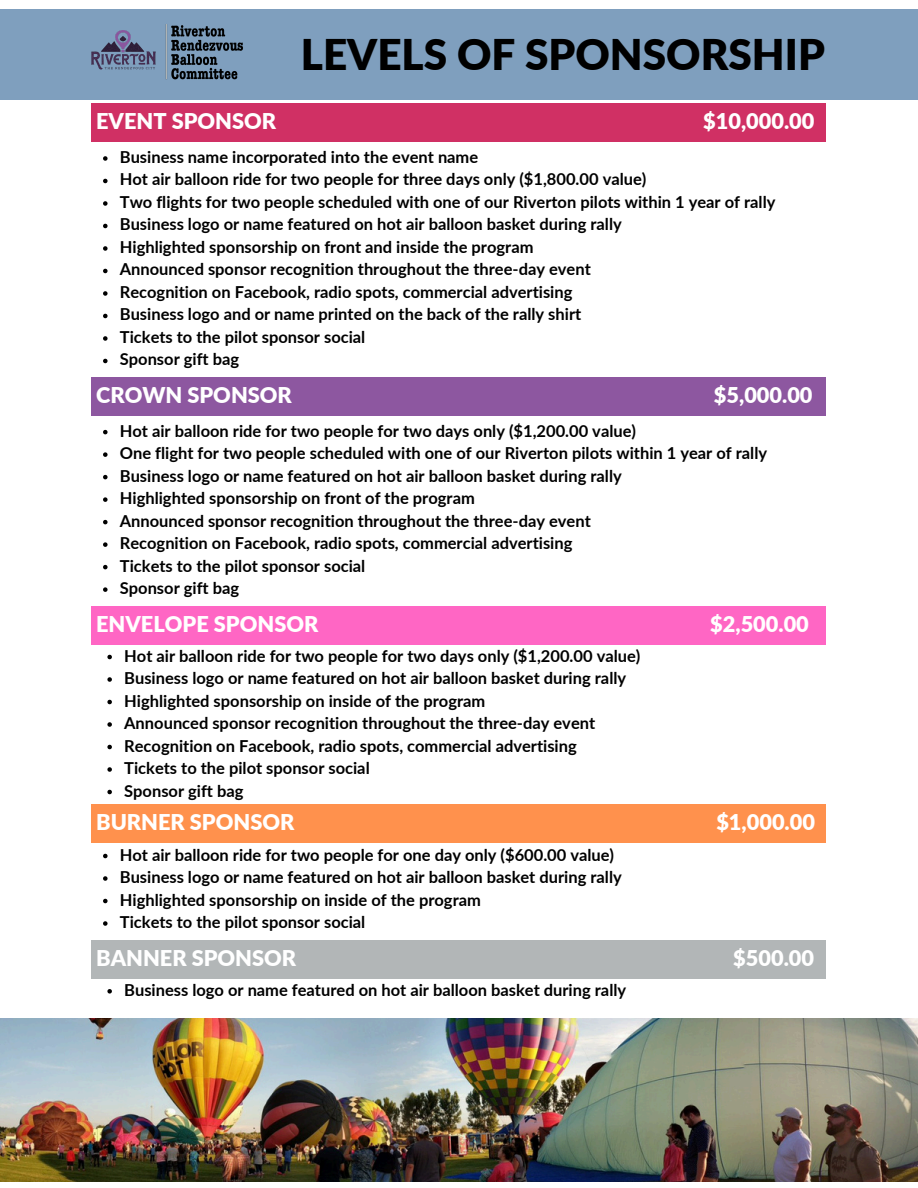
<style>
.page{position:relative;width:918px;height:1188px;background:#fff}
.page>*{position:absolute;margin:0;border:0;box-sizing:border-box;transform-origin:0 0}
.t1{font:900 42.3px "Lato";color:#000}
.t2{font:900 21.75px "Lato";color:#fff}
.t3{font:700 16.5px "Lato";color:#000}
</style>
<div class="page">
<div style="left:0;top:9px;width:918px;height:91px;background:#7f9fbe"></div>
<div style="left:92px;top:104px;width:734px;height:38px;background:#d03064"></div>
<div style="left:92px;top:377px;width:734px;height:39px;background:#8d57a0"></div>
<div style="left:92px;top:606px;width:734px;height:38px;background:#ff66c4"></div>
<div style="left:92px;top:805px;width:734px;height:38px;background:#ff914d"></div>
<div style="left:92px;top:940px;width:734px;height:38px;background:#b2b6b7"></div>
<img style="left:0;top:1018px;width:918px;height:163px">
<img style="left:92px;top:24px;width:151px;height:56px">
<svg style="left:103px;top:156px;width:5px;height:5px"></svg>
<svg style="left:103px;top:179px;width:5px;height:4px"></svg>
<svg style="left:103px;top:201px;width:5px;height:5px"></svg>
<svg style="left:103px;top:224px;width:5px;height:4px"></svg>
<svg style="left:103px;top:246px;width:5px;height:5px"></svg>
<svg style="left:103px;top:269px;width:5px;height:4px"></svg>
<svg style="left:103px;top:291px;width:5px;height:5px"></svg>
<svg style="left:103px;top:314px;width:5px;height:4px"></svg>
<svg style="left:103px;top:336px;width:5px;height:5px"></svg>
<svg style="left:103px;top:359px;width:5px;height:4px"></svg>
<svg style="left:103px;top:430px;width:5px;height:4px"></svg>
<svg style="left:103px;top:452px;width:5px;height:5px"></svg>
<svg style="left:103px;top:475px;width:5px;height:4px"></svg>
<svg style="left:103px;top:497px;width:5px;height:5px"></svg>
<svg style="left:103px;top:520px;width:5px;height:4px"></svg>
<svg style="left:103px;top:542px;width:5px;height:5px"></svg>
<svg style="left:103px;top:565px;width:5px;height:4px"></svg>
<svg style="left:103px;top:587px;width:5px;height:5px"></svg>
<svg style="left:107px;top:655px;width:5px;height:4px"></svg>
<svg style="left:107px;top:677px;width:5px;height:5px"></svg>
<svg style="left:107px;top:700px;width:5px;height:4px"></svg>
<svg style="left:107px;top:722px;width:5px;height:5px"></svg>
<svg style="left:107px;top:745px;width:5px;height:4px"></svg>
<svg style="left:107px;top:767px;width:5px;height:5px"></svg>
<svg style="left:107px;top:790px;width:5px;height:4px"></svg>
<svg style="left:103px;top:854px;width:5px;height:4px"></svg>
<svg style="left:103px;top:876px;width:5px;height:5px"></svg>
<svg style="left:103px;top:899px;width:5px;height:4px"></svg>
<svg style="left:103px;top:921px;width:5px;height:5px"></svg>
<svg style="left:107px;top:989px;width:5px;height:5px"></svg>
<p class="t1" style="left:301px;top:29px;width:526px">LEVELS OF SPONSORSHIP</p>
<h1 class="t2" style="left:96px;top:108px;width:182px">EVENT SPONSOR</h1>
<h1 class="t2" style="left:703px;top:108px;width:113px">$10,000.00</h1>
<h2 class="t3" style="left:120px;top:147px;width:360px">Business name incorporated into the event name</h2>
<p class="t3" style="left:120px;top:169px;width:528px">Hot air balloon ride for two people for three days only ($1,800.00 value)</p>
<p class="t3" style="left:120px;top:192px;width:657px">Two flights for two people scheduled with one of our Riverton pilots within 1 year of rally</p>
<p class="t3" style="left:120px;top:214px;width:503px">Business logo or name featured on hot air balloon basket during rally</p>
<p class="t3" style="left:120px;top:237px;width:415px">Highlighted sponsorship on front and inside the program</p>
<p class="t3" style="left:120px;top:259px;width:473px">Announced sponsor recognition throughout the three-day event</p>
<p class="t3" style="left:120px;top:282px;width:454px">Recognition on Facebook, radio spots, commercial advertising</p>
<p class="t3" style="left:120px;top:304px;width:463px">Business logo and or name printed on the back of the rally shirt</p>
<p class="t3" style="left:120px;top:327px;width:247px">Tickets to the pilot sponsor social</p>
<p class="t3" style="left:120px;top:349px;width:121px">Sponsor gift bag</p>
<p class="t2" style="left:96px;top:382px;width:197px">CROWN SPONSOR</p>
<p class="t2" style="left:714px;top:382px;width:100px">$5,000.00</p>
<h2 class="t3" style="left:120px;top:420px;width:518px">Hot air balloon ride for two people for two days only ($1,200.00 value)</h2>
<p class="t3" style="left:120px;top:443px;width:649px">One flight for two people scheduled with one of our Riverton pilots within 1 year of rally</p>
<p class="t3" style="left:120px;top:465px;width:503px">Business logo or name featured on hot air balloon basket during rally</p>
<p class="t3" style="left:120px;top:488px;width:357px">Highlighted sponsorship on front of the program</p>
<p class="t3" style="left:120px;top:510px;width:473px">Announced sponsor recognition throughout the three-day event</p>
<p class="t3" style="left:120px;top:533px;width:454px">Recognition on Facebook, radio spots, commercial advertising</p>
<p class="t3" style="left:120px;top:555px;width:247px">Tickets to the pilot sponsor social</p>
<p class="t3" style="left:120px;top:578px;width:121px">Sponsor gift bag</p>
<p class="t2" style="left:96px;top:610px;width:224px">ENVELOPE SPONSOR</p>
<p class="t2" style="left:710px;top:610px;width:100px">$2,500.00</p>
<h2 class="t3" style="left:124px;top:645px;width:518px">Hot air balloon ride for two people for two days only ($1,200.00 value)</h2>
<p class="t3" style="left:124px;top:668px;width:503px">Business logo or name featured on hot air balloon basket during rally</p>
<p class="t3" style="left:124px;top:690px;width:363px">Highlighted sponsorship on inside of the program</p>
<p class="t3" style="left:124px;top:713px;width:473px">Announced sponsor recognition throughout the three-day event</p>
<p class="t3" style="left:124px;top:735px;width:454px">Recognition on Facebook, radio spots, commercial advertising</p>
<p class="t3" style="left:124px;top:758px;width:247px">Tickets to the pilot sponsor social</p>
<p class="t3" style="left:124px;top:780px;width:121px">Sponsor gift bag</p>
<p class="t2" style="left:96px;top:809px;width:200px">BURNER SPONSOR</p>
<p class="t2" style="left:716px;top:809px;width:100px">$1,000.00</p>
<h2 class="t3" style="left:120px;top:844px;width:496px">Hot air balloon ride for two people for one day only ($600.00 value)</h2>
<p class="t3" style="left:120px;top:867px;width:503px">Business logo or name featured on hot air balloon basket during rally</p>
<p class="t3" style="left:120px;top:889px;width:363px">Highlighted sponsorship on inside of the program</p>
<p class="t3" style="left:120px;top:912px;width:247px">Tickets to the pilot sponsor social</p>
<p class="t2" style="left:96px;top:944px;width:202px">BANNER SPONSOR</p>
<p class="t2" style="left:733px;top:944px;width:82px">$500.00</p>
<h2 class="t3" style="left:124px;top:980px;width:503px">Business logo or name featured on hot air balloon basket during rally</h2>
</div>
